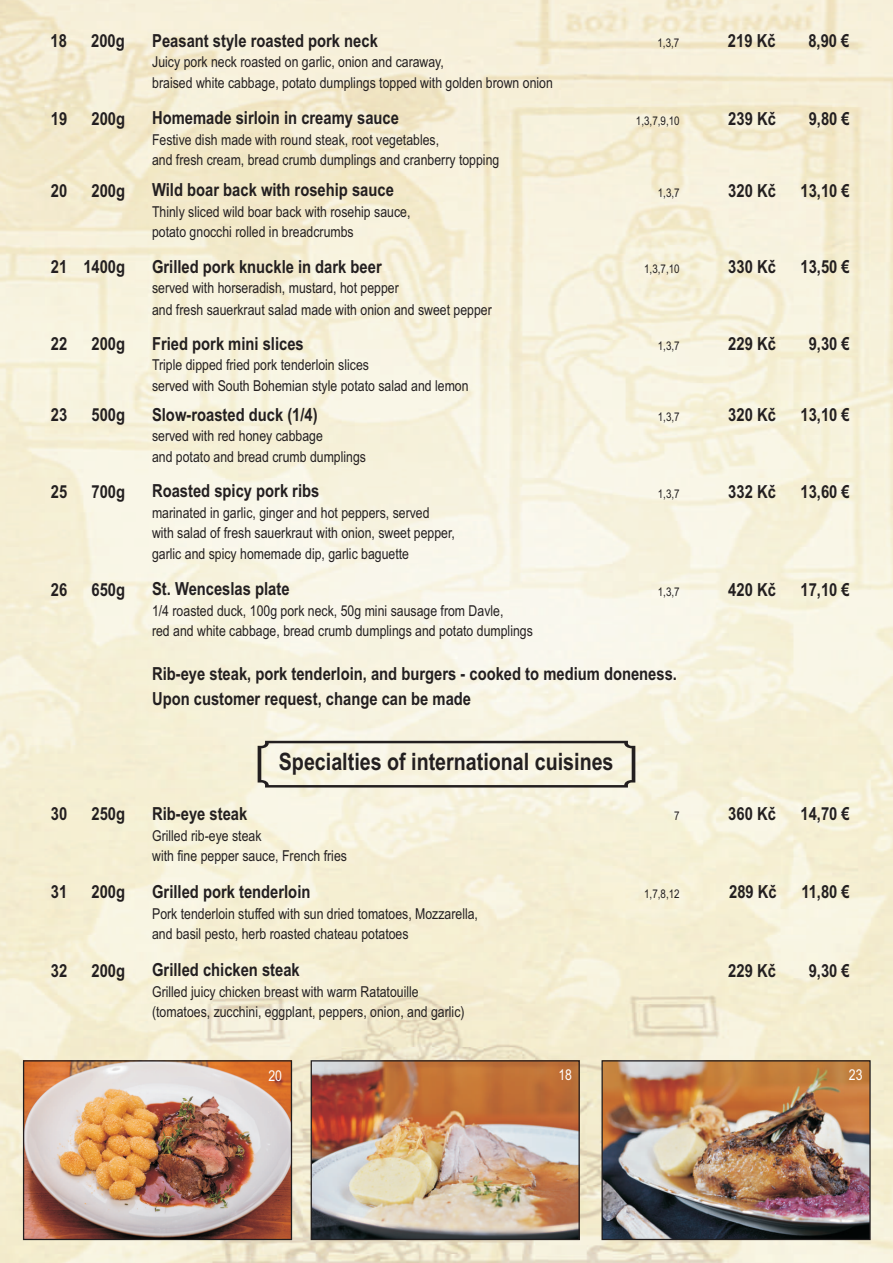
<style>
.page{position:relative;width:893px;height:1263px;background:#fff}
.page>*{position:absolute;margin:0;border:0;box-sizing:border-box;transform-origin:0 0}
.t1{font:700 24px "Arial Narrow";color:#231f20}
.t2{font:700 18px/24.9px "Arial Narrow";color:#231f20}
.t3{font:15px/20.5px "Arial Narrow";color:#231f20}
.t4{font:15px "Arial Narrow";color:#fff}
.t5{font:12px "Arial Narrow";color:#231f20}
</style>
<div class="page">
<svg style="left:258px;top:741px;width:377px;height:46px;background:#e0dccc"></svg>
<img style="left:25px;top:1062px;width:265px;height:176px">
<img style="left:603px;top:1062px;width:266px;height:176px">
<div style="left:601px;top:1060px;width:270px;height:180px;border:1px solid #231f20"></div>
<img style="left:313px;top:1062px;width:265px;height:176px">
<div style="left:311px;top:1060px;width:269px;height:180px;border:1px solid #231f20"></div>
<div style="left:23px;top:1060px;width:269px;height:180px;border:1px solid #231f20"></div>
<p class="t2" style="left:51px;top:30px;width:18px">18</p>
<p class="t2" style="left:91px;top:30px;width:35px">200g</p>
<p class="t5" style="left:657px;top:38px;width:23px">1,3,7</p>
<p class="t2" style="left:728px;top:30px;width:49px">219 Kè</p>
<p class="t2" style="left:808px;top:30px;width:43px">8,90 €</p>
<p class="t2" style="left:152px;top:30px;width:227px">Peasant style roasted pork neck</p>
<p class="t3" style="left:152px;top:53px;width:402px">Juicy pork neck roasted on garlic, onion and caraway,<br>braised white cabbage, potato dumplings topped with golden brown onion</p>
<p class="t2" style="left:51px;top:107px;width:18px">19</p>
<p class="t2" style="left:92px;top:107px;width:35px">200g</p>
<p class="t2" style="left:152px;top:107px;width:248px">Homemade sirloin in creamy sauce</p>
<p class="t5" style="left:636px;top:116px;width:45px">1,3,7,9,10</p>
<p class="t2" style="left:728px;top:107px;width:49px">239 Kè</p>
<p class="t2" style="left:809px;top:107px;width:43px">9,80 €</p>
<p class="t3" style="left:152px;top:130px;width:289px">Festive dish made with round steak, root vegetables,</p>
<p class="t3" style="left:152px;top:151px;width:349px">and fresh cream, bread crumb dumplings and cranberry topping</p>
<p class="t2" style="left:51px;top:180px;width:18px">20</p>
<p class="t2" style="left:92px;top:180px;width:35px">200g</p>
<p class="t2" style="left:152px;top:179px;width:243px">Wild boar back with rosehip sauce</p>
<p class="t5" style="left:658px;top:188px;width:23px">1,3,7</p>
<p class="t2" style="left:728px;top:180px;width:49px">320 Kè</p>
<p class="t2" style="left:800px;top:180px;width:51px">13,10 €</p>
<p class="t3" style="left:152px;top:203px;width:260px">Thinly sliced wild boar back with rosehip sauce,</p>
<p class="t3" style="left:152px;top:223px;width:203px">potato gnocchi rolled in breadcrumbs</p>
<p class="t2" style="left:51px;top:256px;width:18px">21</p>
<p class="t2" style="left:83px;top:256px;width:43px">1400g</p>
<p class="t2" style="left:152px;top:256px;width:231px">Grilled pork knuckle in dark beer</p>
<p class="t3" style="left:152px;top:279px;width:341px;line-height:21.3px">served with horseradish, mustard, hot pepper<br>and fresh sauerkraut salad made with onion and sweet pepper</p>
<p class="t5" style="left:644px;top:265px;width:37px">1,3,7,10</p>
<p class="t2" style="left:728px;top:256px;width:49px">330 Kè</p>
<p class="t2" style="left:800px;top:256px;width:51px">13,50 €</p>
<p class="t2" style="left:51px;top:333px;width:18px">22</p>
<p class="t2" style="left:92px;top:333px;width:35px">200g</p>
<p class="t2" style="left:152px;top:333px;width:153px">Fried pork mini slices</p>
<p class="t3" style="left:152px;top:356px;width:318px">Triple dipped fried pork tenderloin slices<br>served with South Bohemian style potato salad and lemon</p>
<p class="t5" style="left:658px;top:341px;width:23px">1,3,7</p>
<p class="t2" style="left:728px;top:333px;width:49px">229 Kè</p>
<p class="t2" style="left:809px;top:333px;width:43px">9,30 €</p>
<p class="t2" style="left:51px;top:404px;width:18px">23</p>
<p class="t2" style="left:92px;top:404px;width:35px">500g</p>
<p class="t2" style="left:152px;top:403px;width:167px">Slow-roasted duck (1/4)</p>
<p class="t3" style="left:152px;top:427px;width:216px">served with red honey cabbage<br>and potato and bread crumb dumplings</p>
<p class="t5" style="left:658px;top:412px;width:23px">1,3,7</p>
<p class="t2" style="left:728px;top:404px;width:49px">320 Kè</p>
<p class="t2" style="left:800px;top:404px;width:51px">13,10 €</p>
<p class="t2" style="left:51px;top:481px;width:18px">25</p>
<p class="t2" style="left:92px;top:481px;width:35px">700g</p>
<p class="t2" style="left:152px;top:480px;width:169px">Roasted spicy pork ribs</p>
<p class="t5" style="left:658px;top:489px;width:23px">1,3,7</p>
<p class="t2" style="left:728px;top:481px;width:49px">332 Kè</p>
<p class="t2" style="left:800px;top:481px;width:51px">13,60 €</p>
<p class="t3" style="left:152px;top:504px;width:279px">marinated in garlic, ginger and hot peppers, served</p>
<p class="t3" style="left:152px;top:524px;width:304px">with salad of fresh sauerkraut with onion, sweet pepper,</p>
<p class="t3" style="left:152px;top:545px;width:259px">garlic and spicy homemade dip, garlic baguette</p>
<p class="t2" style="left:51px;top:578px;width:18px">26</p>
<p class="t2" style="left:92px;top:578px;width:35px">650g</p>
<p class="t2" style="left:152px;top:578px;width:139px">St. Wenceslas plate</p>
<p class="t5" style="left:658px;top:587px;width:23px">1,3,7</p>
<p class="t2" style="left:728px;top:578px;width:49px">420 Kè</p>
<p class="t2" style="left:800px;top:578px;width:51px">17,10 €</p>
<p class="t3" style="left:152px;top:601px;width:353px">1/4 roasted duck, 100g pork neck, 50g mini sausage from Davle,</p>
<p class="t3" style="left:152px;top:622px;width:382px">red and white cabbage, bread crumb dumplings and potato dumplings</p>
<p class="t2" style="left:152px;top:663px;width:526px">Rib-eye steak, pork tenderloin, and burgers - cooked to medium doneness.<br>Upon customer request, change can be made</p>
<h1 class="t1" style="left:279px;top:753px;width:336px">Specialties of international cuisines</h1>
<p class="t2" style="left:51px;top:803px;width:18px">30</p>
<p class="t2" style="left:92px;top:803px;width:35px">250g</p>
<p class="t2" style="left:51px;top:881px;width:18px">31</p>
<p class="t2" style="left:92px;top:881px;width:35px">200g</p>
<p class="t2" style="left:51px;top:959px;width:18px">32</p>
<p class="t2" style="left:92px;top:959px;width:35px">200g</p>
<p class="t2" style="left:152px;top:803px;width:97px">Rib-eye steak</p>
<p class="t3" style="left:152px;top:826px;width:196px">Grilled rib-eye steak<br>with fine pepper sauce, French fries</p>
<p class="t2" style="left:152px;top:881px;width:160px">Grilled pork tenderloin</p>
<p class="t3" style="left:152px;top:905px;width:327px">Pork tenderloin stuffed with sun dried tomatoes, Mozzarella, and basil pesto, herb roasted chateau potatoes</p>
<p class="t2" style="left:152px;top:959px;width:149px">Grilled chicken steak</p>
<p class="t3" style="left:152px;top:983px;width:314px">Grilled juicy chicken breast with warm Ratatouille (tomatoes, zucchini, eggplant, peppers, onion, and garlic)</p>
<p class="t5" style="left:674px;top:812px;width:7px">7</p>
<p class="t5" style="left:644px;top:890px;width:37px">1,7,8,12</p>
<p class="t2" style="left:728px;top:803px;width:49px">360 Kè</p>
<p class="t2" style="left:800px;top:803px;width:51px">14,70 €</p>
<p class="t2" style="left:729px;top:881px;width:49px">289 Kè</p>
<p class="t2" style="left:801px;top:881px;width:50px">11,80 €</p>
<p class="t2" style="left:728px;top:959px;width:49px">229 Kè</p>
<p class="t2" style="left:809px;top:959px;width:43px">9,30 €</p>
<p class="t4" style="left:268px;top:1070px;width:15px">20</p>
<p class="t4" style="left:558px;top:1069px;width:15px">18</p>
<p class="t4" style="left:849px;top:1069px;width:15px">23</p>
</div>
